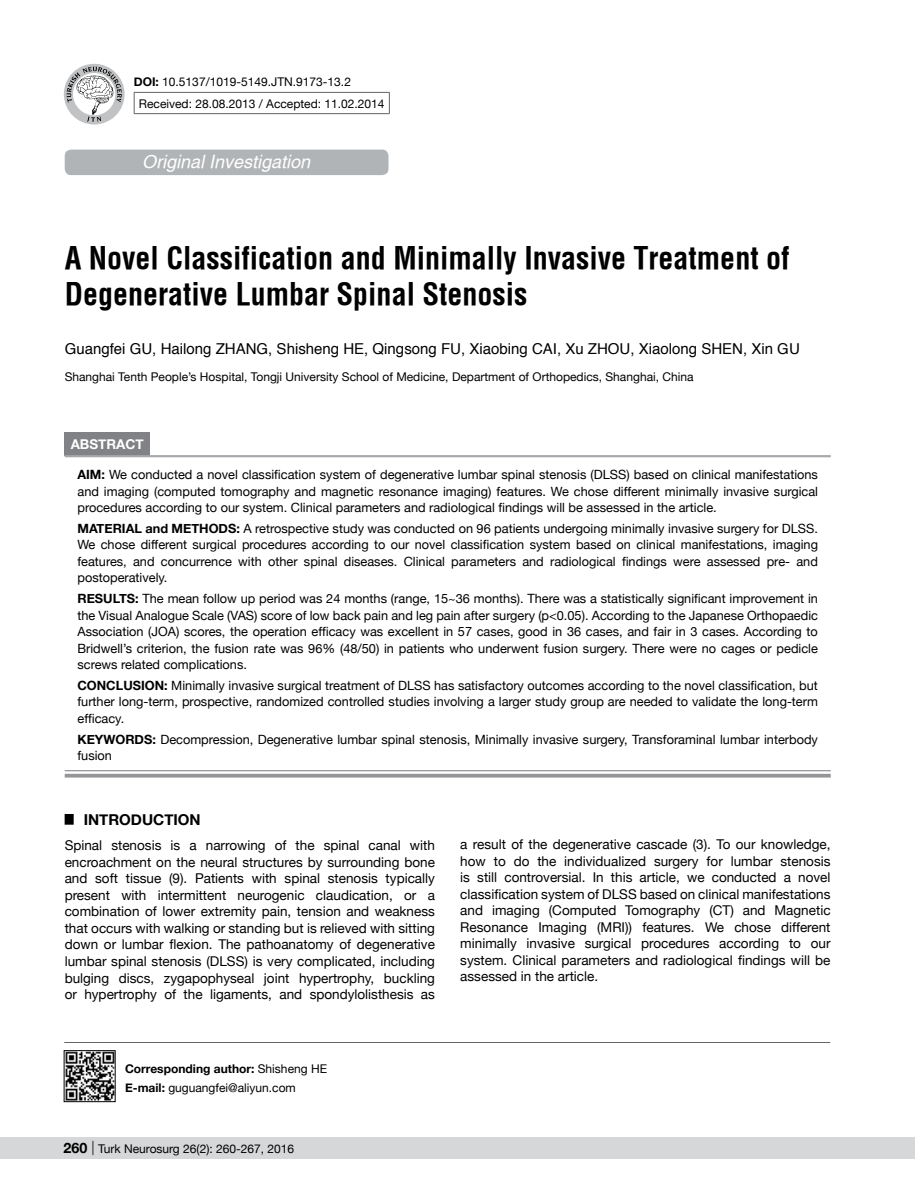
<style>
.page{position:relative;width:915px;height:1191px;background:#fff}
.page>*{position:absolute;margin:0;border:0;box-sizing:border-box;transform-origin:0 0}
.t1{font:700 30px/36px "Helvetica Condens";color:#000}
.t2{font:italic 500 18px "Helvetica";color:#fff}
.t3{font:15px "Helvetica";color:#000}
.t4{font:700 15px "Helvetica Neue";color:#000}
.t5{font:13.5px/16.5px "Helvetica Neue";color:#000;text-align:justify}
.t6{font:700 13.5px "Helvetica Neue";color:#fff}
.t7{font:12.75px/16.5px "Helvetica Neue";color:#000;text-align:justify}
.t8{font:700 12.75px "Helvetica Neue";color:#000}
.t9{font:12px/18.6px "Helvetica Neue";color:#000}
.s1{font-weight:700}
.s2{font-weight:700;font-size:14.25px}
.s3{font-weight:300;font-size:14.25px}
</style>
<div class="page">
<div style="left:65px;top:150px;width:323px;height:25px;background:#b1b4b6;border-radius:6px"></div>
<hr style="left:64px;top:1042px;width:765px;height:1px;background:#636466">
<hr style="left:134px;top:92px;width:255px;height:1px;background:#636466">
<svg style="left:134px;top:93px;width:1px;height:20px"></svg>
<svg style="left:389px;top:93px;width:1px;height:20px"></svg>
<hr style="left:134px;top:113px;width:255px;height:1px;background:#636466">
<div style="left:64px;top:64px;width:60px;height:60px;background:#c0c2c4;border-radius:50%"></div>
<svg style="left:67px;top:67px;width:55px;height:55px"></svg>
<img style="left:66px;top:1052px;width:47px;height:47px">
<div style="left:64px;top:1050px;width:51px;height:51px;border:1px solid #000"></div>
<div style="left:0;top:1137px;width:914px;height:22px;background:#d5d7d8"></div>
<div style="left:65px;top:432px;width:85px;height:23px;background:#808285"></div>
<svg style="left:65px;top:771px;width:765px;height:3px"></svg>
<hr style="left:65px;top:455px;width:765px;height:1px;background:#939598">
<hr style="left:65px;top:456px;width:765px;height:1px;background:#939598">
<hr style="left:65px;top:770px;width:765px;height:1px;background:#939598">
<hr style="left:65px;top:774px;width:765px;height:3px;background:#939598">
<p class="t9" style="left:139px;top:71px;width:247px;line-height:21.9px;text-indent:-5px"><span class="s1">DOI:</span> 10.5137/1019-5149.JTN.9173-13.2<br>Received: 28.08.2013 / Accepted: 11.02.2014</p>
<p class="t2" style="left:142px;top:151px;width:170px">Original Investigation</p>
<p class="t1" style="left:65px;top:240px;width:726px">A Novel Classification and Minimally Invasive Treatment of<br>Degenerative Lumbar Spinal Stenosis</p>
<p class="t3" style="left:65px;top:337px;width:172px">Guangfei Gu, Hailong Zhang</p>
<p class="t3" style="left:268px;top:337px;width:454px">, Shisheng He, Qingsong Fu, Xiaobing CaI, Xu Zhou, Xiaolong Shen</p>
<p class="t3" style="left:742px;top:337px;width:58px">, Xin Gu</p>
<p class="t9" style="left:65px;top:368px;width:630px">Shanghai Tenth People’s Hospital, Tongji University School of Medicine, Department of Orthopedics, Shanghai, China</p>
<p class="t6" style="left:71px;top:433px;width:75px">ABSTRACT</p>
<p class="t7" style="left:77px;top:466px;width:741px"><span class="s1">AIM:</span> We conducted a novel classification system of degenerative lumbar spinal stenosis (DLSS) based on clinical manifestations and imaging (computed tomography and magnetic resonance imaging) features. We chose different minimally invasive surgical procedures according to our system. Clinical parameters and radiological findings will be assessed in the article.</p>
<p class="t8" style="left:77px;top:518px;width:21px">MATER</p>
<p class="t8" style="left:122px;top:518px;width:97px">IAL AND METHODS</p>
<p class="t7" style="left:77px;top:521px;width:741px;text-indent:159px"><span class="s1">:</span> A retrospective study was conducted on 96 patients undergoing minimally invasive surgery for DLSS.<br>We chose different surgical procedures according to our novel classification system based on clinical manifestations, imaging features, and concurrence with other spinal diseases. Clinical parameters and radiological findings were assessed pre- and postoperatively.</p>
<p class="t8" style="left:77px;top:588px;width:19px">RESU</p>
<p class="t7" style="left:77px;top:590px;width:741px;text-indent:35px"><span class="s1">LTS:</span> The mean follow up period was 24 months (range, 15~36 months). There was a statistically significant improvement in the Visual Analogue Scale (VAS) score of low back pain and leg pain after surgery (p&lt;0.05). According to the Japanese Orthopaedic Association (JOA) scores, the operation efficacy was excellent in 57 cases, good in 36 cases, and fair in 3 cases. According to Bridwell’s criterion, the fusion rate was 96% (48/50) in patients who underwent fusion surgery. There were no cages or pedicle screws related complications.</p>
<p class="t8" style="left:77px;top:675px;width:20px">CONC</p>
<p class="t7" style="left:77px;top:677px;width:741px;text-indent:38px"><span class="s1">LUSION :</span> Minimally invasive surgical treatment of DLSS has satisfactory outcomes according to the novel classification, but further long-term, prospective, randomized controlled studies involving a larger study group are needed to validate the long-term efficacy.</p>
<p class="t8" style="left:77px;top:729px;width:49px">KEYWORDS</p>
<p class="t7" style="left:152px;top:731px;width:667px"><span class="s1">:</span> Decompression, Degenerative lumbar spinal stenosis, Minimally invasive surgery, Transforaminal lumbar interbody</p>
<p class="t7" style="left:77px;top:748px;width:36px">fusion</p>
<p class="t4" style="left:65px;top:808px;width:35px"><sup>█</sup> INTRODUCTION</p>
<p class="t5" style="left:65px;top:838px;width:371px">Spinal stenosis is a narrowing of the spinal canal with encroachment on the neural structures by surrounding bone and soft tissue (9). Patients with spinal stenosis typically present with intermittent neurogenic claudication, or a combination of lower extremity pain, tension and weakness that occurs with walking or standing but is relieved with sitting down or lumbar flexion. The pathoanatomy of degenerative lumbar spinal stenosis (DLSS) is very complicated, including bulging discs, zygapophyseal joint hypertrophy, buckling or hypertrophy of the ligaments, and spondylolisthesis as</p>
<p class="t9" style="left:125px;top:1060px;width:202px"><span class="s1">CORRESPONDING AUTHOR:</span> Shisheng He<br><span class="s1">E-MAIL:</span> guguangfei@aliyun.com</p>
<p class="t9" style="left:64px;top:1140px;width:232px"><span class="s2">260</span> <span class="s3">|</span> Turk Neurosurg 26(2): 260-267, 2016</p>
<p class="t5" style="left:460px;top:837px;width:371px">a result of the degenerative cascade (3). To our knowledge, how to do the individualized surgery for lumbar stenosis is still controversial. In this article, we conducted a novel classification system of DLSS based on clinical manifestations and imaging (Computed Tomography (CT) and Magnetic Resonance Imaging (MRI)) features. We chose different minimally invasive surgical procedures according to our system. Clinical parameters and radiological findings will be assessed in the article.</p>
</div>
